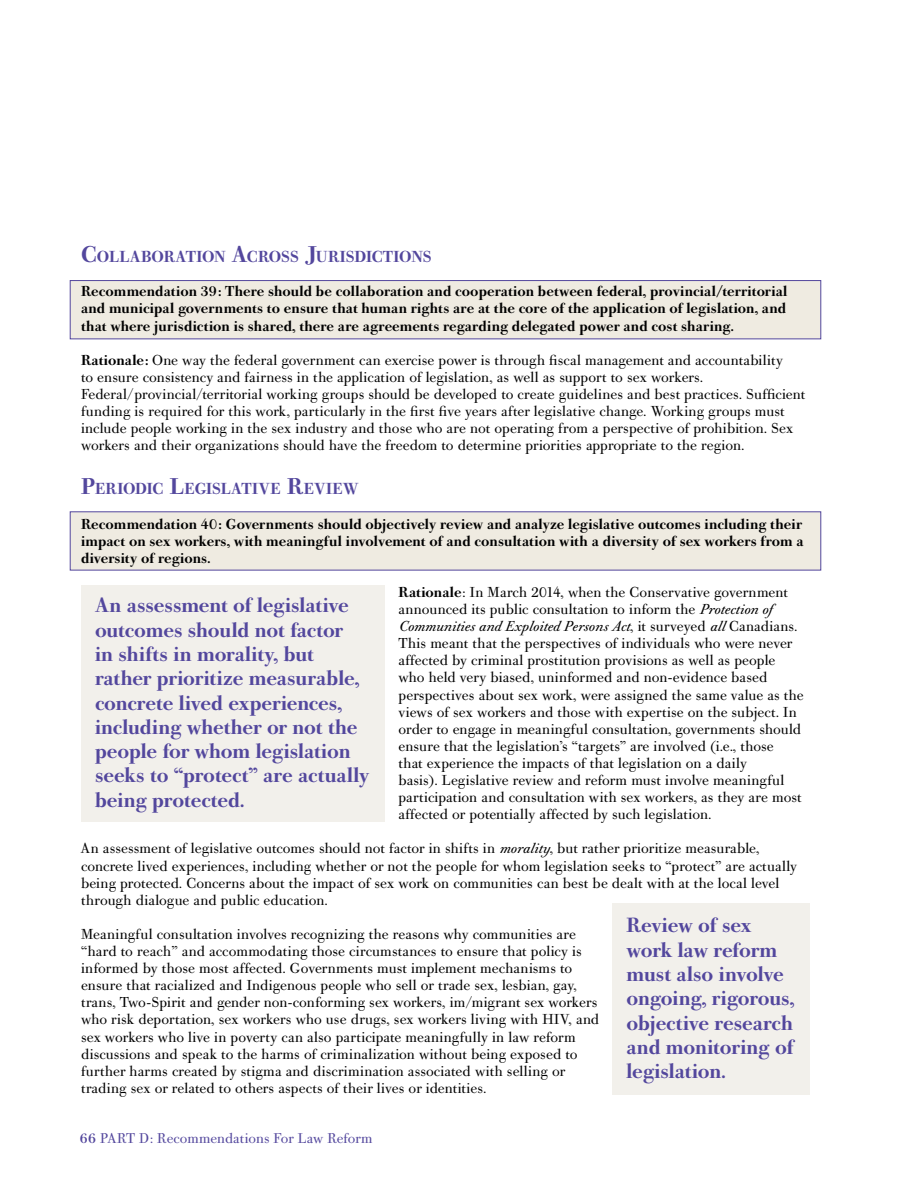
<style>
.page{position:relative;width:918px;height:1188px;background:#fff}
.page>*{position:absolute;margin:0;border:0;box-sizing:border-box;transform-origin:0 0}
.t1{font:500 20.25px/24.3px "Bodoni Old Face BE";letter-spacing:-.005em;color:#53479d}
.t2{font:500 15.75px "Bodoni Old Face BE";color:#53479d}
.t3{font:14.25px/17.1px "Bodoni Old Face BE";letter-spacing:.005em;color:#000}
.t4{font:500 14.25px/17.1px "Bodoni Old Face BE";letter-spacing:.01em;color:#000;text-align:justify}
.t5{font:13.95px "Bodoni Old Face BE";letter-spacing:.005em;color:#53479d}
.s1{font-size:22.5px}
.s2{font-weight:500}
.s3{font-style:italic}
</style>
<div class="page">
<div style="left:70px;top:511px;width:751px;height:59px;background:#efebe1;border:1px solid #53479d"></div>
<div style="left:70px;top:280px;width:751px;height:59px;background:#efebe1;border:1px solid #53479d"></div>
<div style="left:81px;top:585px;width:304px;height:237px;background:#f2f0eb"></div>
<div style="left:612px;top:903px;width:198px;height:191px;background:#f2f0eb"></div>
<p class="t2" style="left:81px;top:247px;width:352px"><span class="s1">C</span>OLLABORATION <span class="s1">A</span>CROSS <span class="s1">J</span>URISDICTIONS</p>
<p class="t4" style="left:81px;top:283px;width:708px">Recommendation 39: There should be collaboration and cooperation between federal, provincial/territorial and municipal governments to ensure that human rights are at the core of the application of legislation, and that where jurisdiction is shared, there are agreements regarding delegated power and cost sharing.</p>
<p class="t3" style="left:81px;top:351px;width:726px"><span class="s2">Rationale:</span> One way the federal government can exercise power is through fiscal management and accountability<br>to ensure consistency and fairness in the application of legislation, as well as support to sex workers.<br>Federal/provincial/territorial working groups should be developed to create guidelines and best practices. Sufficient funding is required for this work, particularly in the first five years after legislative change. Working groups must include people working in the sex industry and those who are not operating from a perspective of prohibition. Sex workers and their organizations should have the freedom to determine priorities appropriate to the region.</p>
<p class="t2" style="left:81px;top:479px;width:279px"><span class="s1">P</span>ERIODIC <span class="s1">L</span>EGISLATIVE <span class="s1">R</span>EVIEW</p>
<p class="t4" style="left:81px;top:515px;width:724px">Recommendation 40: Governments should objectively review and analyze legislative outcomes including their impact on sex workers, with meaningful involvement of and consultation with a diversity of sex workers from a diversity of regions.</p>
<p class="t3" style="left:399px;top:584px;width:407px"><span class="s2">Rationale</span>: In March 2014, when the Conservative government announced its public consultation to inform the <span class="s3">Protection of Communities and Exploited Persons Act</span>, it surveyed <span class="s3">all</span> Canadians.<br>This meant that the perspectives of individuals who were never affected by criminal prostitution provisions as well as people who held very biased, uninformed and non-evidence based perspectives about sex work, were assigned the same value as the views of sex workers and those with expertise on the subject. In order to engage in meaningful consultation, governments should ensure that the legislation’s “targets” are involved (i.e., those<br>that experience the impacts of that legislation on a daily<br>basis). Legislative review and reform must involve meaningful participation and consultation with sex workers, as they are most affected or potentially affected by such legislation.</p>
<p class="t3" style="left:81px;top:840px;width:718px">An assessment of legislative outcomes should not factor in shifts in <span class="s3">morality</span>, but rather prioritize measurable, concrete lived experiences, including whether or not the people for whom legislation seeks to “protect” are actually being protected. Concerns about the impact of sex work on communities can best be dealt with at the local level through dialogue and public education.</p>
<p class="t3" style="left:81px;top:926px;width:520px">Meaningful consultation involves recognizing the reasons why communities are “hard to reach” and accommodating those circumstances to ensure that policy is informed by those most affected. Governments must implement mechanisms to ensure that racialized and Indigenous people who sell or trade sex, lesbian, gay, trans, Two-Spirit and gender non-conforming sex workers, im/migrant sex workers who risk deportation, sex workers who use drugs, sex workers living with HIV, and sex workers who live in poverty can also participate meaningfully in law reform discussions and speak to the harms of criminalization without being exposed to further harms created by stigma and discrimination associated with selling or trading sex or related to others aspects of their lives or identities.</p>
<p class="t1" style="left:95px;top:594px;width:276px">An assessment of legislative outcomes should not factor<br>in shifts in morality, but rather prioritize measurable, concrete lived experiences, including whether or not the people for whom legislation seeks to “protect” are actually being protected.</p>
<h1 class="t1" style="left:627px;top:914px;width:169px">Review of sex work law reform must also involve ongoing, rigorous, objective research and monitoring of legislation.</h1>
<p class="t5" style="left:80px;top:1129px;width:294px"><span class="s2">66</span> PART D: Recommendations For Law Reform</p>
</div>
